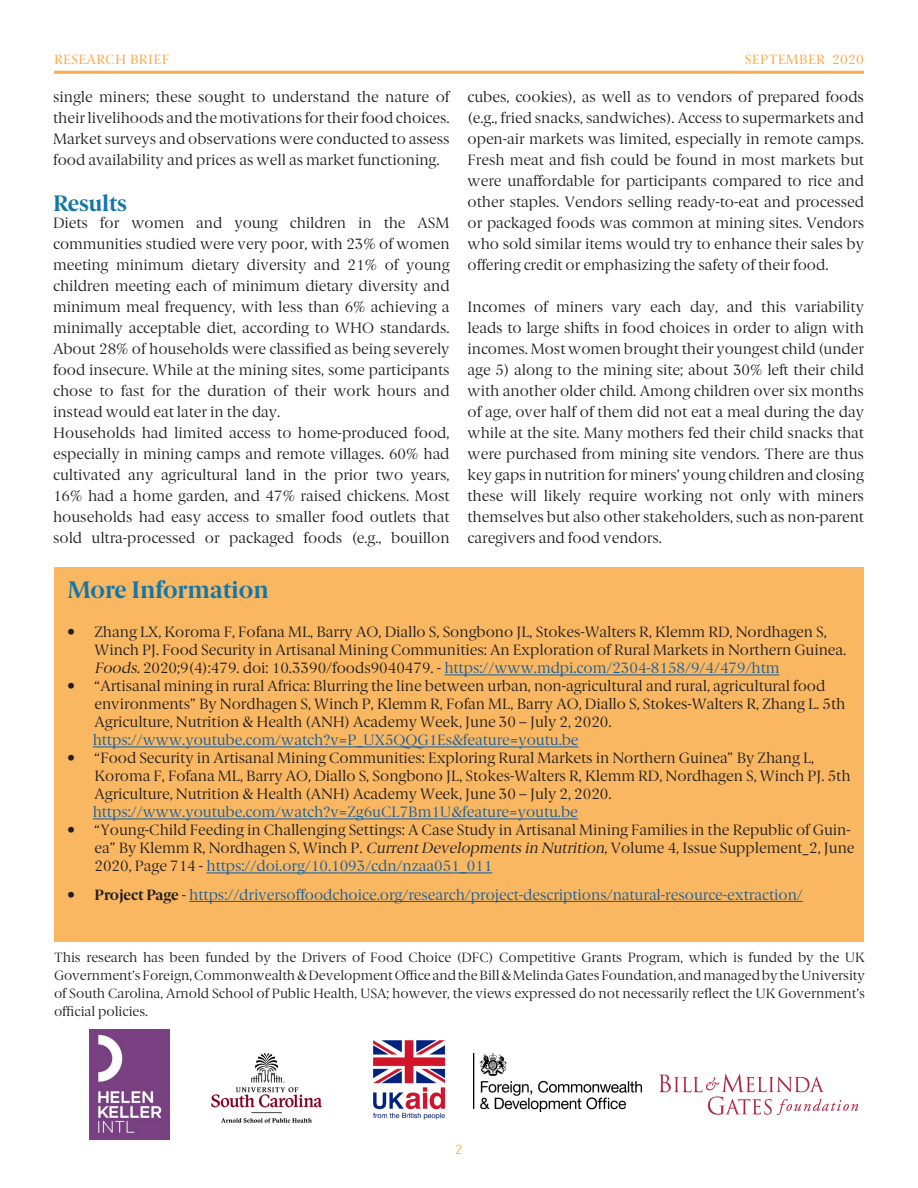
<style>
.page{position:relative;width:918px;height:1188px;background:#fff}
.page>*{position:absolute;margin:0;border:0;box-sizing:border-box;transform-origin:0 0}
.t1{font:700 24px "Berlingske Serif";color:#1476a8}
.t2{font:700 22.5px "Berlingske Serif";color:#1476a8}
.t3{font:15px/21px "Berlingske Serif";color:#231f20;text-align:justify}
.t4{font:15px "Berlingske Serif";color:#175d9e}
.t5{font:13.5px/18px "Berlingske Serif";color:#231f20;text-align:justify}
.t6{font:500 13.5px "Berlingske Serif";letter-spacing:.03em;color:#f8af50}
.t7{font:13.5px "Berlingske Sans";color:#f8af50}
.s1{font-style:italic}
.s2{color:#175d9e}
.s3{font-weight:700;color:#231f20}
.s4{color:#231f20}
</style>
<div class="page">
<div style="left:54px;top:567px;width:810px;height:375px;background:#f9b761"></div>
<hr style="left:444px;top:675px;width:336px;height:1px;background:#175d9e">
<hr style="left:93px;top:747px;width:486px;height:1px;background:#175d9e">
<hr style="left:93px;top:819px;width:485px;height:1px;background:#175d9e">
<hr style="left:207px;top:873px;width:285px;height:1px;background:#175d9e">
<hr style="left:189px;top:901px;width:614px;height:1px;background:#175d9e">
<hr style="left:54px;top:71px;width:810px;height:3px;background:#f8af50">
<img style="left:89px;top:1029px;width:80px;height:110px">
<img style="left:373px;top:1040px;width:73px;height:80px">
<img style="left:659px;top:1075px;width:199px;height:39px">
<img style="left:211px;top:1053px;width:111px;height:70px">
<img style="left:474px;top:1053px;width:169px;height:58px">
<p class="t6" style="left:54px;top:49px;width:117px">RESEARCH BRIEF</p>
<p class="t6" style="left:745px;top:49px;width:121px">SEPTEMBER 2020</p>
<p class="t3" style="left:53px;top:86px;width:398px">single miners; these sought to understand the nature of their livelihoods and the motivations for their food choices.<br>Market surveys and observations were conducted to assess food availability and prices as well as market functioning.</p>
<p class="t2" style="left:53px;top:185px;width:75px">Results</p>
<p class="t3" style="left:53px;top:212px;width:398px">Diets for women and young children in the ASM communities studied were very poor, with 23% of women meeting minimum dietary diversity and 21% of young children meeting each of minimum dietary diversity and minimum meal frequency, with less than 6% achieving a minimally acceptable diet, according to WHO standards.<br>About 28% of households were classified as being severely food insecure. While at the mining sites, some participants chose to fast for the duration of their work hours and instead would eat later in the day.</p>
<p class="t3" style="left:53px;top:422px;width:398px">Households had limited access to home-produced food, especially in mining camps and remote villages. 60% had cultivated any agricultural land in the prior two years, 16% had a home garden, and 47% raised chickens. Most households had easy access to smaller food outlets that sold ultra-processed or packaged foods (e.g., bouillon</p>
<p class="t3" style="left:468px;top:86px;width:398px">cubes, cookies), as well as to vendors of prepared foods (e.g., fried snacks, sandwiches). Access to supermarkets and open-air markets was limited, especially in remote camps.<br>Fresh meat and fish could be found in most markets but were unaffordable for participants compared to rice and other staples. Vendors selling ready-to-eat and processed or packaged foods was common at mining sites. Vendors who sold similar items would try to enhance their sales by offering credit or emphasizing the safety of their food.</p>
<p class="t3" style="left:468px;top:296px;width:398px">Incomes of miners vary each day, and this variability leads to large shifts in food choices in order to align with incomes. Most women brought their youngest child (under age 5) along to the mining site; about 30% left their child with another older child. Among children over six months of age, over half of them did not eat a meal during the day while at the site. Many mothers fed their child snacks that were purchased from mining site vendors. There are thus key gaps in nutrition for miners’ young children and closing these will likely require working not only with miners themselves but also other stakeholders, such as non-parent caregivers and food vendors.</p>
<p class="t1" style="left:68px;top:571px;width:203px">More Information</p>
<p class="t3" style="left:94px;top:623px;width:753px;line-height:18px;text-align:left;text-indent:-27px">• Zhang LX, Koroma F, Fofana ML, Barry AO, Diallo S, Songbono JL, Stokes-Walters R, Klemm RD, Nordhagen S,<br>Winch PJ. Food Security in Artisanal Mining Communities: An Exploration of Rural Markets in Northern Guinea.<br><span class="s1">Foods.</span>2020;9(4):479. doi: 10.3390/foods9040479. - <span class="s2">https://www.mdpi.com/2304-8158/9/4/479/htm</span></p>
<p class="t3" style="left:94px;top:677px;width:752px;line-height:18px;text-align:left;text-indent:-27px">• “Artisanal mining in rural Africa: Blurring the line between urban, non-agricultural and rural, agricultural food environments” By Nordhagen S, Winch P, Klemm R, Fofan ML, Barry AO, Diallo S, Stokes-Walters R, Zhang L. 5th<br>Agriculture, Nutrition &amp; Health (ANH) Academy Week, June 30 – July 2, 2020.</p>
<p class="t4" style="left:93px;top:731px;width:487px">https://www.youtube.com/watch?v=P_UX5QQG1Es&amp;feature=youtu.be</p>
<p class="t3" style="left:94px;top:749px;width:758px;line-height:18px;text-align:left;text-indent:-27px">• “Food Security in Artisanal Mining Communities: Exploring Rural Markets in Northern Guinea” By Zhang L,<br>Koroma F, Fofana ML, Barry AO, Diallo S, Songbono JL, Stokes-Walters R, Klemm RD, Nordhagen S, Winch PJ. 5th<br>Agriculture, Nutrition &amp; Health (ANH) Academy Week, June 30 – July 2, 2020.</p>
<p class="t4" style="left:93px;top:803px;width:487px">https://www.youtube.com/watch?v=Zg6uCL7Bm1U&amp;feature=youtu.be</p>
<p class="t3" style="left:94px;top:821px;width:762px;line-height:18px;text-align:left;text-indent:-27px">• “Young-Child Feeding in Challenging Settings: A Case Study in Artisanal Mining Families in the Republic of Guin&shy;ea” By Klemm R, Nordhagen S, Winch P. <span class="s1">CurrentDevelopments in Nutrition</span>, Volume 4, Issue Supplement_2, June<br>2020, Page 714 - <span class="s2">https://doi.org/10.1093/cdn/nzaa051_011</span></p>
<p class="t4" style="left:68px;top:885px;width:737px"><span class="s3">• Project Page</span> <span class="s4">-</span> https://driversoffoodchoice.org/research/project-descriptions/natural-resource-extraction/</p>
<p class="t5" style="left:54px;top:948px;width:813px">This research has been funded by the Drivers of Food Choice (DFC) Competitive Grants Program, which is funded by the UK Government’s Foreign, Commonwealth &amp; Development Office and the Bill &amp; Melinda Gates Foundation, and managed by the University of South Carolina, Arnold School of Public Health, USA; however, the views expressed do not necessarily reflect the UK Government’s official policies.</p>
<p class="t7" style="left:455px;top:1140px;width:9px">2</p>
</div>
